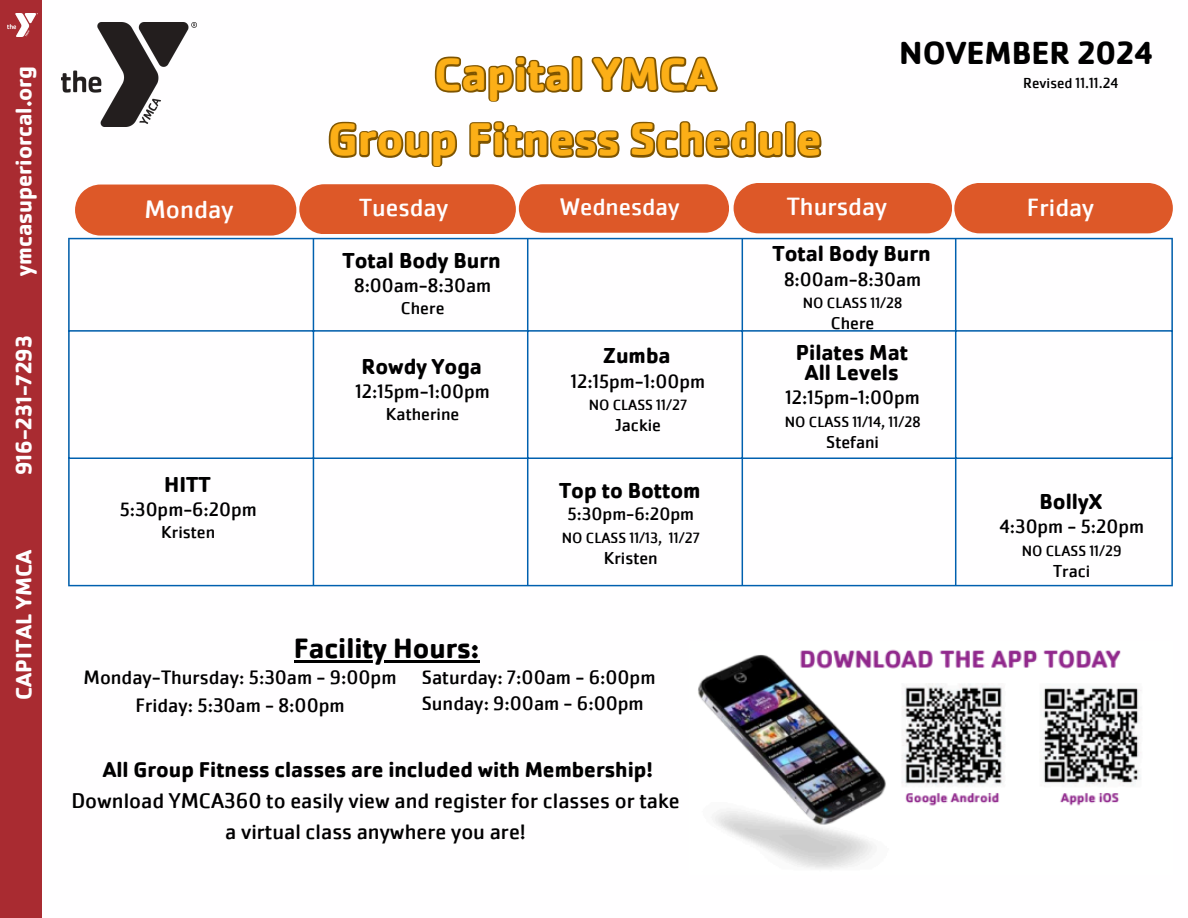
<style>
.page{position:relative;width:1188px;height:918px;background:#fff}
.page>*{position:absolute;margin:0;border:0;box-sizing:border-box;transform-origin:0 0}
.t1{font:700 47.25px/65.2px "Cachet W05";color:#fcaf17;text-align:center}
.t2{font:700 33px "Cachet W05";color:#000}
.t3{font:700 28.95px "Cachet W05";color:#000}
.t4{font:26.1px "Cachet W05";color:#fffeff}
.t5{font:25.8px "Cachet W05";color:#fffeff}
.t6{font:25.65px "Cachet W05";color:#fffeff}
.t7{font:24.9px "Cachet W05";color:#fffeff}
.t8{font:700 22.95px "Cachet W05";color:#fffeff}
.t9{font:700 22.35px/19.2px "Cachet W05";color:#000;text-align:center}
.t10{font:22.05px/30.9px "Cachet W05";color:#000;text-align:center}
.t11{font:20.1px "Cachet W05";color:#000}
.t12{font:19.95px "Cachet W05";color:#000}
.t13{font:18.45px "Cachet W05";color:#000}
.t14{font:17.85px "Cachet W05";color:#000}
.t15{font:15.45px "Cachet W05";color:#000}
.t16{font:15px "Cachet W05";color:#000}
.s1{font-weight:700}
</style>
<div class="page">
<svg style="left:70px;top:239px;width:243px;height:346px"></svg>
<hr style="left:68px;top:239px;width:2px;height:346px;background:#0060af">
<hr style="left:313px;top:239px;width:1px;height:346px;background:#0060af">
<hr style="left:527px;top:239px;width:1px;height:346px;background:#0060af">
<hr style="left:742px;top:239px;width:1px;height:346px;background:#0060af">
<hr style="left:955px;top:239px;width:1px;height:346px;background:#0060af">
<hr style="left:1171px;top:239px;width:2px;height:346px;background:#0060af">
<hr style="left:68px;top:238px;width:1105px;height:1px;background:#0060af">
<hr style="left:68px;top:330px;width:1105px;height:2px;background:#0060af">
<hr style="left:68px;top:458px;width:1105px;height:1px;background:#0060af">
<hr style="left:68px;top:585px;width:1105px;height:1px;background:#0060af">
<svg style="left:75px;top:183px;width:1098px;height:53px;background:#e06a40"></svg>
<div style="left:0;top:0;width:42px;height:918px;background:#a92b31"></div>
<img style="left:698px;top:649px;width:443px;height:220px">
<img style="left:62px;top:23px;width:135px;height:103px">
<img style="left:7px;top:13px;width:31px;height:24px">
<hr style="left:294px;top:660px;width:185px;height:3px;background:#000">
<svg style="left:434px;top:55px;width:284px;height:47px"></svg>
<svg style="left:328px;top:121px;width:494px;height:46px"></svg>
<p class="t8" style="left:9px;top:276px;width:212px;rotate:-90deg">ymcasuperiorcal.org</p>
<p class="t8" style="left:9px;top:475px;width:141px;rotate:-90deg">916-231-7293</p>
<p class="t8" style="left:9px;top:700px;width:152px;rotate:-90deg">CAPITAL YMCA</p>
<p class="t1" style="left:328px;top:42px;width:496px">Capital YMCA<br>Group Fitness Schedule</p>
<p class="t2" style="left:899px;top:33px;width:255px">NOVEMBER 2024</p>
<h6 class="t16" style="left:1023px;top:74px;width:97px">Revised 11.11.24</h6>
<p class="t4" style="left:144px;top:194px;width:91px">Monday</p>
<h6 class="t6" style="left:359px;top:193px;width:91px">Tuesday</h6>
<p class="t7" style="left:560px;top:193px;width:122px">Wednesday</p>
<h1 class="t5" style="left:787px;top:192px;width:102px">Thursday</h1>
<h2 class="t5" style="left:1027px;top:193px;width:69px">Friday</h2>
<h4 class="t9" style="left:343px;top:251px;width:160px">Total Body Burn</h4>
<h4 class="t12" style="left:354px;top:274px;width:139px">8:00am-8:30am</h4>
<h6 class="t14" style="left:401px;top:298px;width:45px">Chere</h6>
<p class="t9" style="left:773px;top:244px;width:160px">Total Body Burn</p>
<p class="t12" style="left:784px;top:267px;width:139px">8:00am-8:30am</p>
<h6 class="t15" style="left:803px;top:294px;width:101px">NO CLASS 11/28</h6>
<p class="t14" style="left:831px;top:313px;width:45px">Chere</p>
<p class="t9" style="left:164px;top:474px;width:48px">HITT</p>
<h6 class="t12" style="left:120px;top:498px;width:138px">5:30pm-6:20pm</h6>
<p class="t14" style="left:161px;top:522px;width:56px">Kristen</p>
<h6 class="t9" style="left:361px;top:357px;width:122px">Rowdy Yoga</h6>
<p class="t12" style="left:356px;top:380px;width:136px">12:15pm-1:00pm</p>
<p class="t14" style="left:386px;top:404px;width:75px">Katherine</p>
<p class="t9" style="left:603px;top:346px;width:69px">Zumba</p>
<h5 class="t12" style="left:571px;top:369px;width:136px">12:15pm-1:00pm</h5>
<p class="t15" style="left:589px;top:396px;width:100px">NO CLASS 11/27</p>
<p class="t14" style="left:615px;top:415px;width:48px">Jackie</p>
<p class="t9" style="left:559px;top:481px;width:143px">Top to Bottom</p>
<p class="t13" style="left:568px;top:503px;width:128px">5:30pm-6:20pm</p>
<h3 class="t15" style="left:562px;top:529px;width:139px">NO CLASS 11/13, 11/27</h3>
<p class="t14" style="left:604px;top:548px;width:56px">Kristen</p>
<p class="t3" style="left:294px;top:630px;width:187px">Facility Hours:</p>
<h6 class="t11" style="left:84px;top:666px;width:315px">Monday-Thursday: 5:30am - 9:00pm</h6>
<p class="t11" style="left:135px;top:693px;width:211px">Friday: 5:30am - 8:00pm</p>
<p class="t11" style="left:422px;top:666px;width:235px">Saturday: 7:00am - 6:00pm</p>
<p class="t11" style="left:422px;top:691px;width:224px">Sunday: 9:00am - 6:00pm</p>
<p class="t10" style="left:71px;top:755px;width:610px"><span class="s1">All Group Fitness classes are included with Membership!<br></span>Download YMCA360 to easily view and register for classes or take a virtual class anywhere you are!</p>
<p class="t9" style="left:796px;top:343px;width:114px">Pilates Mat<br>All Levels</p>
<p class="t12" style="left:786px;top:386px;width:136px">12:15pm-1:00pm</p>
<h6 class="t15" style="left:785px;top:412px;width:137px">NO CLASS 11/14, 11/28</h6>
<p class="t14" style="left:826px;top:431px;width:54px">Stefani</p>
<p class="t9" style="left:1039px;top:492px;width:64px">BollyX</p>
<p class="t12" style="left:1000px;top:515px;width:146px">4:30pm - 5:20pm</p>
<h6 class="t15" style="left:1022px;top:541px;width:102px">NO CLASS 11/29</h6>
<p class="t14" style="left:1053px;top:560px;width:39px">Traci</p>
</div>
